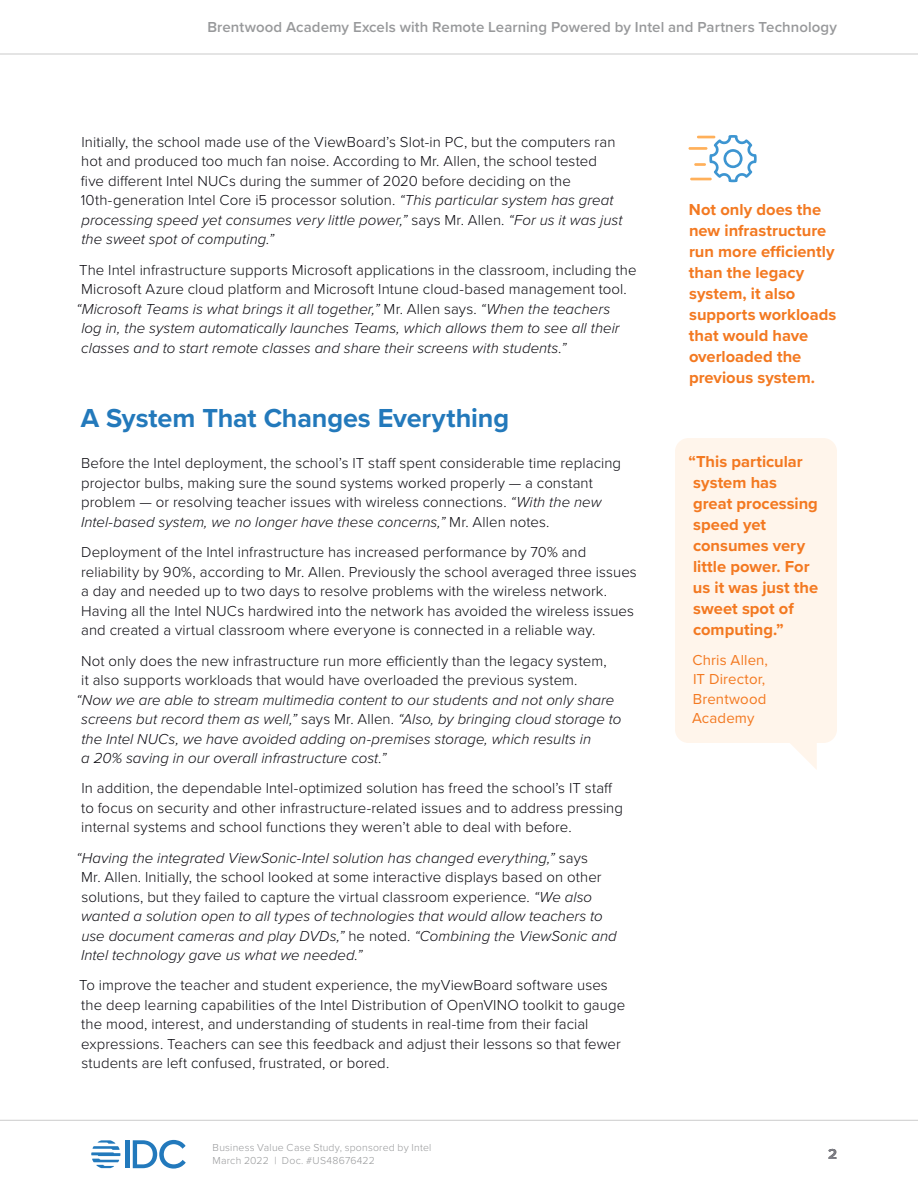
<style>
.page{position:relative;width:918px;height:1188px;background:#fff}
.page>*{position:absolute;margin:0;border:0;box-sizing:border-box;transform-origin:0 0}
.t1{font:700 27px "Proxima Nova";letter-spacing:-.005em;color:#2379bb}
.t2{font:700 16.5px/21px "Proxima Nova";color:#f37921}
.Text{font:300 15px/19.5px "Proxima Nova";letter-spacing:.005em;color:#0b0a10}
.Text-2{font:italic 300 15px/19.5px "Proxima Nova";letter-spacing:.005em;color:#0b0a10}
.t3{font:600 15px "Proxima Nova";letter-spacing:.005em;color:#98999b}
.t4{font:15px/19.5px "Proxima Nova";letter-spacing:.01em;color:#f37921}
.t5{font:700 15px "Proxima Nova";color:#231f20}
.t6{font:300 10.5px/13.5px "Proxima Nova";letter-spacing:.02em;color:#98999b}
.s1{font-style:italic}
.s2{font-style:normal}
</style>
<div class="page">
<hr style="left:0;top:1120px;width:918px;height:1px;background:#cbcbcb">
<hr style="left:125px;top:1140px;width:4px;height:28px;background:#2279bc">
<svg style="left:133px;top:1140px;width:53px;height:29px"></svg>
<svg style="left:91px;top:1140px;width:29px;height:28px"></svg>
<hr style="left:0;top:54px;width:918px;height:1px;background:#cbcbcb">
<svg style="left:675px;top:438px;width:162px;height:331px;background:#fff5ec"></svg>
<hr style="left:688px;top:147px;width:19px;height:3px;background:#ffb05a">
<hr style="left:690px;top:178px;width:22px;height:2px;background:#ffb05a">
<svg style="left:694px;top:135px;width:63px;height:47px"></svg>
<p class="t3" style="left:207px;top:16px;width:631px">Brentwood Academy Excels with Remote Learning Powered by Intel and Partners Technology</p>
<p class="Text" style="left:81px;top:131px;width:543px">Initially, the school made use of the ViewBoard’s Slot-in PC, but the computers ran hot and produced too much fan noise. According to Mr. Allen, the school tested five different Intel NUCs during the summer of 2020 before deciding on the 10th-generation Intel Core i5 processor solution. <span class="s1">“This particular system has great processing speed yet consumes very little power,”</span> says Mr. Allen. <span class="s1">“For us it was just the sweet spot of computing.”</span></p>
<p class="Text" style="left:79px;top:259px;width:559px">The Intel infrastructure supports Microsoft applications in the classroom, including the</p>
<p class="Text" style="left:81px;top:279px;width:547px">Microsoft Azure cloud platform and Microsoft Intune cloud-based management tool.</p>
<p class="Text-2" style="left:76px;top:298px;width:536px">“Microsoft Teams is what brings it all together,” <span class="s2">Mr. Allen says.</span> “When the teachers</p>
<p class="Text-2" style="left:81px;top:318px;width:540px">log in, the system automatically launches Teams, which allows them to see all their</p>
<p class="Text-2" style="left:81px;top:337px;width:487px">classes and to start remote classes and share their screens with students.”</p>
<h2 class="t1" style="left:81px;top:398px;width:430px">A System That Changes Everything</h2>
<p class="Text" style="left:81px;top:453px;width:542px">Before the Intel deployment, the school’s IT staff spent considerable time replacing projector bulbs, making sure the sound systems worked properly — a constant problem — or resolving teacher issues with wireless connections. <span class="s1">“With the new Intel-based system, we no longer have these concerns,”</span> Mr. Allen notes.</p>
<p class="Text" style="left:81px;top:542px;width:557px">Deployment of the Intel infrastructure has increased performance by 70% and reliability by 90%, according to Mr. Allen. Previously the school averaged three issues a day and needed up to two days to resolve problems with the wireless network.<br>Having all the Intel NUCs hardwired into the network has avoided the wireless issues and created a virtual classroom where everyone is connected in a reliable way.</p>
<p class="Text" style="left:81px;top:650px;width:527px">Not only does the new infrastructure run more efficiently than the legacy system,</p>
<p class="Text" style="left:81px;top:669px;width:498px">it also supports workloads that would have overloaded the previous system.</p>
<p class="Text-2" style="left:76px;top:689px;width:540px">“Now we are able to stream multimedia content to our students and not only share</p>
<p class="Text-2" style="left:81px;top:708px;width:542px">screens but record them as well,” <span class="s2">says Mr. Allen.</span> “Also, by bringing cloud storage to</p>
<p class="Text-2" style="left:81px;top:728px;width:511px">the Intel NUCs, we have avoided adding on-premises storage, which results in</p>
<p class="Text-2" style="left:81px;top:747px;width:307px">a 20% saving in our overall infrastructure cost.”</p>
<p class="Text" style="left:81px;top:778px;width:543px">In addition, the dependable Intel-optimized solution has freed the school’s IT staff to focus on security and other infrastructure-related issues and to address pressing internal systems and school functions they weren’t able to deal with before.</p>
<p class="Text-2" style="left:81px;top:847px;width:537px;text-indent:-5px">“Having the integrated ViewSonic-Intel solution has changed everything,” <span class="s2">says<br>Mr. Allen. Initially, the school looked at some interactive displays based on other solutions, but they failed to capture the virtual classroom experience.</span> “We also wanted a solution open to all types of technologies that would allow teachers to use document cameras and play DVDs,” <span class="s2">he noted.</span> “Combining the ViewSonic and Intel technology gave us what we needed.”</p>
<p class="Text" style="left:79px;top:975px;width:548px">To improve the teacher and student experience, the myViewBoard software uses the deep learning capabilities of the Intel Distribution of OpenVINO toolkit to gauge the mood, interest, and understanding of students in real-time from their facial expressions. Teachers can see this feedback and adjust their lessons so that fewer students are left confused, frustrated, or bored.</p>
<p class="t6" style="left:213px;top:1140px;width:220px">Business Value Case Study, sponsored by Intel<br>March 2022 | Doc. #US48676422</p>
<p class="t2" style="left:689px;top:198px;width:149px">Not only does the new infrastructure run more efficiently than the legacy system, it also supports workloads that would have overloaded the previous system.</p>
<p class="t2" style="left:689px;top:450px;width:131px">“This particular system has<br>great processing speed yet consumes very little power. For us it was just the sweet spot of computing.”</p>
<p class="t4" style="left:692px;top:650px;width:77px">Chris Allen,<br>IT Director,<br>Brentwood<br>Academy</p>
<p class="t5" style="left:828px;top:1142px;width:10px">2</p>
</div>
